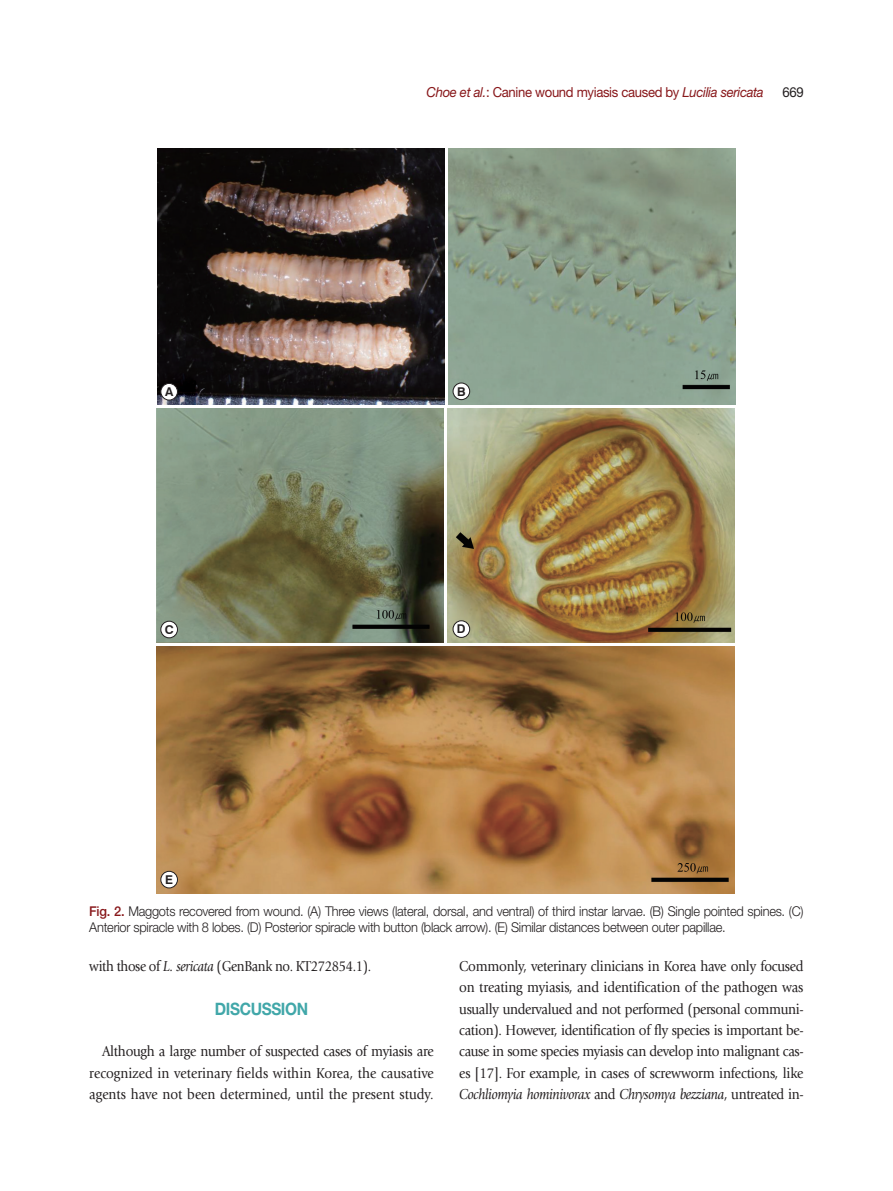
<style>
.page{position:relative;width:893px;height:1191px;background:#fff}
.page>*{position:absolute;margin:0;border:0;box-sizing:border-box;transform-origin:0 0}
.본문_대제목{font:700 17.1px "Helvetica Neue LT Std";letter-spacing:-.025em;color:#41a7a9;scale:.9 1}
.본문{font:15px/21.3px "Giovanni Std";letter-spacing:-.01em;color:#231f20;text-align:justify;scale:.9 1}
.본문-2{font:15px "Giovanni Std";letter-spacing:-.01em;color:#231f20;scale:.88 1}
.하시라{font:13.8px "Helvetica Neue LT Std";letter-spacing:-.025em;color:#88181b;scale:.95 1}
.하시라-2{font:13.8px "Helvetica Neue LT Std";color:#231f20;scale:.95 1}
.표_제목__그림_설명{font:300 13.5px/16.2px "Helvetica Neue LT Std";letter-spacing:-.02em;color:#231f20;scale:.95 1}
.t1{font:700 12.15px "Swiss 721 BT";color:#231f20}
.s1{font-style:italic}
.s2{font-weight:500;color:#88181b}
</style>
<div class="page">
<img style="left:156px;top:646px;width:579px;height:247px">
<img style="left:156px;top:408px;width:287px;height:234px">
<img style="left:448px;top:408px;width:287px;height:234px">
<img style="left:157px;top:149px;width:287px;height:255px">
<img style="left:449px;top:149px;width:287px;height:255px">
<div style="left:161px;top:383px;width:16px;height:17px;background:#fff;border-radius:50%"></div>
<div style="left:161px;top:383px;width:17px;height:17px;border:1px solid #231f20;border-radius:50%"></div>
<div style="left:161px;top:621px;width:16px;height:17px;background:#fff;border-radius:50%"></div>
<div style="left:161px;top:621px;width:17px;height:17px;border:1px solid #231f20;border-radius:50%"></div>
<div style="left:161px;top:871px;width:16px;height:17px;background:#fff;border-radius:50%"></div>
<div style="left:161px;top:871px;width:17px;height:17px;border:1px solid #231f20;border-radius:50%"></div>
<div style="left:453px;top:383px;width:17px;height:16px;background:#fff;border-radius:50%"></div>
<div style="left:453px;top:383px;width:17px;height:17px;border:1px solid #231f20;border-radius:50%"></div>
<div style="left:453px;top:621px;width:17px;height:16px;background:#fff;border-radius:50%"></div>
<div style="left:453px;top:620px;width:17px;height:17px;border:1px solid #231f20;border-radius:50%"></div>
<p class="t1" style="left:165px;top:384px;width:10px">A</p>
<p class="t1" style="left:165px;top:622px;width:10px">C</p>
<p class="t1" style="left:165px;top:872px;width:9px">E</p>
<p class="하시라" style="left:427px;top:83px;width:356px"><span class="s1">Choe et al.</span>: Canine wound myiasis caused by <span class="s1">Lucilia sericata</span></p>
<p class="하시라-2" style="left:782px;top:83px;width:24px">669</p>
<p class="t1" style="left:457px;top:384px;width:10px">B</p>
<p class="t1" style="left:457px;top:621px;width:10px">D</p>
<p class="표_제목__그림_설명" style="left:89px;top:903px;width:753px"><span class="s2">Fig. 2.</span> Maggots recovered from wound. (A) Three views (lateral, dorsal, and ventral) of third instar larvae. (B) Single pointed spines. (C)<br>Anterior spiracle with 8 lobes. (D) Posterior spiracle with button (black arrow). (E) Similar distances between outer papillae.</p>
<p class="본문-2" style="left:89px;top:957px;width:322px">with those of <span class="s1">L. sericata</span> (GenBank no. KT272854.1).</p>
<p class="본문_대제목" style="left:215px;top:998px;width:105px">DISCUSSION</p>
<p class="본문" style="left:89px;top:1040px;width:384px;text-indent:13px">Although a large number of suspected cases of myiasis are recognized in veterinary fields within Korea, the causative agents have not been determined, until the present study.</p>
<p class="본문" style="left:459px;top:955px;width:384px">Commonly, veterinary clinicians in Korea have only focused on treating myiasis, and identification of the pathogen was usually undervalued and not performed (personal communi&shy;cation). However, identification of fly species is important be&shy;cause in some species myiasis can develop into malignant cas&shy;es [17]. For example, in cases of screwworm infections, like <span class="s1">Cochliomyia hominivorax</span> and <span class="s1">Chrysomya bezziana</span>, untreated in-</p>
</div>
